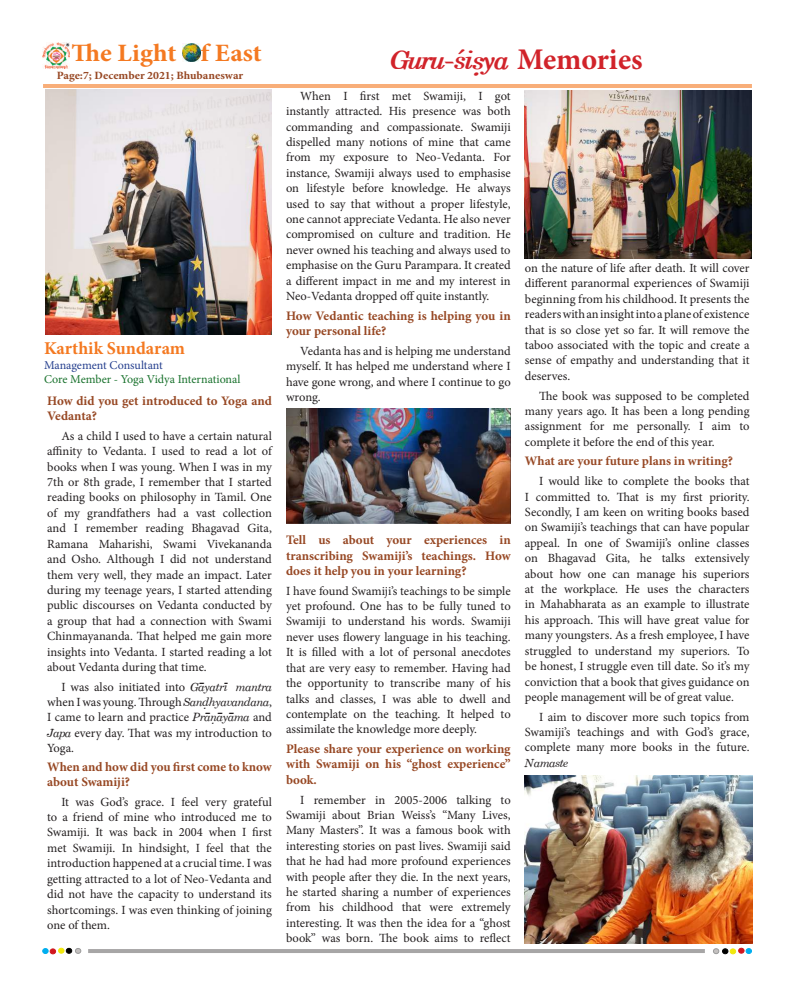
<style>
.page{position:relative;width:794px;height:993px;background:#fff}
.page>*{position:absolute;margin:0;border:0;box-sizing:border-box;transform-origin:0 0}
.t1{font:700 36px "Arsha Translit";color:#d1232a}
.t2{font:700 condensed 25.3px "Minion Pro";letter-spacing:.005em;color:#f47921;scale:1.12 1}
.t3{font:700 18px "Minion Pro";color:#f47921}
.t4{font:16px "Arsha Translit Normal";color:#231f20}
.t5{font:700 13px/15.4px "Minion Pro";color:#974824}
.t6{font:12.5px/15.4px "Minion Pro";letter-spacing:-.005em;color:#231f20;text-align:justify}
.t7{font:12px "Minion Pro";letter-spacing:-.005em;color:#18712c}
.t8{font:12px "Minion Pro";letter-spacing:-.005em;color:#253f8e}
.t9{font:700 condensed 11.3px "Minion Pro";color:#974824;scale:1.12 1}
.s1{font-family:"Arsha Translit Normal";font-size:16px}
.s2{font-family:"Minion Pro";font-size:30px}
</style>
<div class="page">
<img style="left:43px;top:43px;width:27px;height:25px">
<img style="left:182px;top:43px;width:18px;height:19px">
<hr style="left:43px;top:84px;width:709px;height:4px;background:#f8ae79">
<hr style="left:88px;top:949px;width:617px;height:3px;background:#a7a6a6">
<div style="left:42px;top:947px;width:7px;height:6px;border:1px solid #00aeef;border-radius:50%"></div>
<svg style="left:43px;top:947px;width:38px;height:7px"></svg>
<div style="left:745px;top:947px;width:7px;height:6px;border:1px solid #00aeef;border-radius:50%"></div>
<div style="left:729px;top:948px;width:7px;height:6px;border:1px solid #f1e80d;border-radius:50%"></div>
<svg style="left:713px;top:947px;width:38px;height:6px"></svg>
<img style="left:286px;top:408px;width:225px;height:115px">
<img style="left:525px;top:775px;width:227px;height:168px">
<img style="left:45px;top:89px;width:226px;height:246px">
<img style="left:525px;top:91px;width:226px;height:168px">
<h2 class="t2" style="left:72px;top:36px;width:171px">The Light Of East</h2>
<p class="t9" style="left:57px;top:68px;width:168px">Page:7; December 2021; Bhubaneswar</p>
<h3 class="t3" style="left:44px;top:336px;width:143px">Karthik Sundaram</h3>
<p class="t8" style="left:44px;top:357px;width:120px">Management Consultant</p>
<p class="t7" style="left:44px;top:371px;width:198px">Core Member - Yoga Vidya International</p>
<p class="t5" style="left:47px;top:392px;width:226px">How did you get introduced to Yoga and<br>Vedanta?</p>
<p class="t6" style="left:47px;top:428px;width:226px;text-indent:14px">As a child I used to have a certain natural affinity to Vedanta. I used to read a lot of books when I was young. When I was in my 7th or 8th grade, I remember that I started reading books on philosophy in Tamil. One of my grandfathers had a vast collection and I remember reading Bhagavad Gita, Ramana Maharishi, Swami Vivekananda and Osho. Although I did not understand them very well, they made an impact. Later during my teenage years, I started attending public discourses on Vedanta conducted by a group that had a connection with Swami Chinmayananda. That helped me gain more insights into Vedanta. I started reading a lot about Vedanta during that time.</p>
<p class="t6" style="left:47px;top:678px;width:226px;text-indent:14px">I was also initiated into <span class="s1">G!yatr" mantra </span>when I was young. Through <span class="s1">San?hyavandana</span>, I came to learn and practice <span class="s1">Pr!@!y!ma</span> and <span class="s1">Japa</span> every day. That was my introduction to Yoga.</p>
<p class="t5" style="left:47px;top:758px;width:226px">When and how did you first come to know about Swamiji?</p>
<p class="t6" style="left:47px;top:793px;width:226px;text-indent:14px">It was God’s grace. I feel very grateful to a friend of mine who introduced me to Swamiji. It was back in 2004 when I first met Swamiji. In hindsight, I feel that the introduction happened at a crucial time. I was getting attracted to a lot of Neo-Vedanta and did not have the capacity to understand its shortcomings. I was even thinking of joining one of them.</p>
<h1 class="t1" style="left:390px;top:40px;width:254px">Guru-_i`ya <span class="s2">Memories</span></h1>
<p class="t6" style="left:286px;top:88px;width:226px;text-indent:14px">When I first met Swamiji, I got instantly attracted. His presence was both commanding and compassionate. Swamiji dispelled many notions of mine that came from my exposure to Neo-Vedanta. For instance, Swamiji always used to emphasise on lifestyle before knowledge. He always used to say that without a proper lifestyle, one cannot appreciate Vedanta. He also never compromised on culture and tradition. He never owned his teaching and always used to emphasise on the Guru Parampara. It created a different impact in me and my interest in Neo-Vedanta dropped off quite instantly.</p>
<p class="t5" style="left:286px;top:308px;width:226px">How Vedantic teaching is helping you in your personal life?</p>
<p class="t6" style="left:286px;top:343px;width:226px;text-indent:14px">Vedanta has and is helping me understand myself. It has helped me understand where I have gone wrong, and where I continue to go wrong.</p>
<p class="t5" style="left:286px;top:532px;width:226px;text-align:justify">Tell us about your experiences in transcribing Swamiji’s teachings. How does it help you in your learning?</p>
<p class="t6" style="left:286px;top:582px;width:226px">I have found Swamiji’s teachings to be simple yet profound. One has to be fully tuned to Swamiji to understand his words. Swamiji never uses flowery language in his teaching.<br>It is filled with a lot of personal anecdotes that are very easy to remember. Having had the opportunity to transcribe many of his talks and classes, I was able to dwell and contemplate on the teaching. It helped to assimilate the knowledge more deeply.</p>
<p class="t5" style="left:286px;top:740px;width:226px;text-align:justify">Please share your experience on working with Swamiji on his “ghost experience” book.</p>
<p class="t6" style="left:286px;top:791px;width:226px;text-indent:14px">I remember in 2005-2006 talking to Swamiji about Brian Weiss’s “Many Lives, Many Masters”. It was a famous book with interesting stories on past lives. Swamiji said that he had had more profound experiences with people after they die. In the next years, he started sharing a number of experiences from his childhood that were extremely interesting. It was then the idea for a “ghost book” was born. The book aims to reflect</p>
<p class="t6" style="left:525px;top:260px;width:226px">on the nature of life after death. It will cover different paranormal experiences of Swamiji beginning from his childhood. It presents the readers with an insight into a plane of existence that is so close yet so far. It will remove the taboo associated with the topic and create a sense of empathy and understanding that it deserves.</p>
<p class="t6" style="left:525px;top:388px;width:226px;text-indent:14px">The book was supposed to be completed many years ago. It has been a long pending assignment for me personally. I aim to complete it before the end of this year.</p>
<p class="t5" style="left:525px;top:453px;width:209px">What are your future plans in writing?</p>
<p class="t6" style="left:525px;top:473px;width:226px;text-indent:14px">I would like to complete the books that I committed to. That is my first priority.<br>Secondly, I am keen on writing books based on Swamiji’s teachings that can have popular appeal. In one of Swamiji’s online classes on Bhagavad Gita, he talks extensively about how one can manage his superiors at the workplace. He uses the characters in Mahabharata as an example to illustrate his approach. This will have great value for many youngsters. As a fresh employee, I have struggled to understand my superiors. To be honest, I struggle even till date. So it’s my conviction that a book that gives guidance on people management will be of great value.</p>
<p class="t6" style="left:525px;top:708px;width:226px;text-indent:14px">I aim to discover more such topics from Swamiji’s teachings and with God’s grace, complete many more books in the future.</p>
<p class="t4" style="left:525px;top:754px;width:45px">Namaste</p>
</div>
